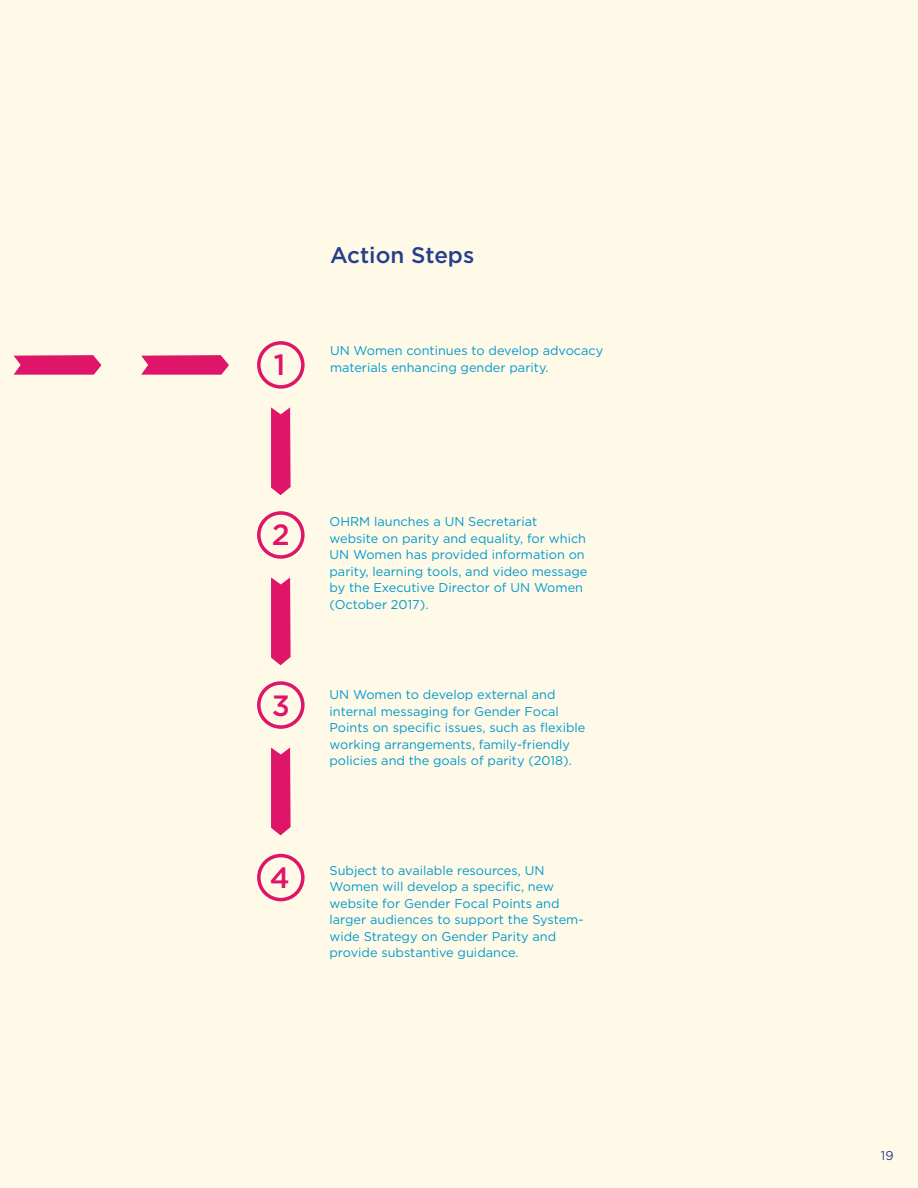
<style>
.page{position:relative;width:918px;height:1188px;background:#fffae8}
.page>*{position:absolute;margin:0;border:0;box-sizing:border-box;transform-origin:0 0}
.t1{font:500 29.25px "Gotham";color:#de1569}
.t2{font:500 22.5px "Gotham";color:#253f8e}
.t3{font:12.75px/16.5px "Gotham";color:#09c}
.t4{font:12.75px "Gotham";color:#253f8e}
</style>
<div class="page">
<svg style="left:271px;top:407px;width:20px;height:88px;background:#e13078"></svg>
<div style="left:257px;top:341px;width:48px;height:48px;border:4px solid #de1569;border-radius:50%"></div>
<div style="left:257px;top:511px;width:48px;height:48px;border:4px solid #de1569;border-radius:50%"></div>
<div style="left:257px;top:681px;width:48px;height:48px;border:4px solid #de1569;border-radius:50%"></div>
<div style="left:257px;top:854px;width:48px;height:47px;border:4px solid #de1569;border-radius:50%"></div>
<svg style="left:271px;top:748px;width:20px;height:87px;background:#e12d76"></svg>
<svg style="left:14px;top:355px;width:87px;height:20px;background:#e12d76"></svg>
<svg style="left:141px;top:355px;width:88px;height:20px;background:#e13077"></svg>
<svg style="left:271px;top:577px;width:20px;height:88px;background:#e13078"></svg>
<h1 class="t1" style="left:274px;top:348px;width:13px">1</h1>
<h2 class="t2" style="left:330px;top:242px;width:146px">Action Steps</h2>
<p class="t3" style="left:330px;top:342px;width:275px">UN Women continues to develop advocacy materials enhancing gender parity.</p>
<h1 class="t1" style="left:272px;top:518px;width:19px">2</h1>
<h1 class="t1" style="left:272px;top:689px;width:20px">3</h1>
<h1 class="t1" style="left:270px;top:861px;width:21px">4</h1>
<p class="t3" style="left:330px;top:513px;width:259px">OHRM launches a UN Secretariat website on parity and equality, for which UN Women has provided information on parity, learning tools, and video message by the Executive Director of UN Women (October 2017).</p>
<p class="t3" style="left:330px;top:686px;width:257px">UN Women to develop external and internal messaging for Gender Focal Points on specific issues, such as flexible working arrangements, family-friendly policies and the goals of parity (2018).</p>
<p class="t3" style="left:330px;top:862px;width:256px">Subject to available resources, UN Women will develop a specific, new website for Gender Focal Points and larger audiences to support the System&shy;wide Strategy on Gender Parity and provide substantive guidance.</p>
<p class="t4" style="left:881px;top:1148px;width:14px">19</p>
</div>
